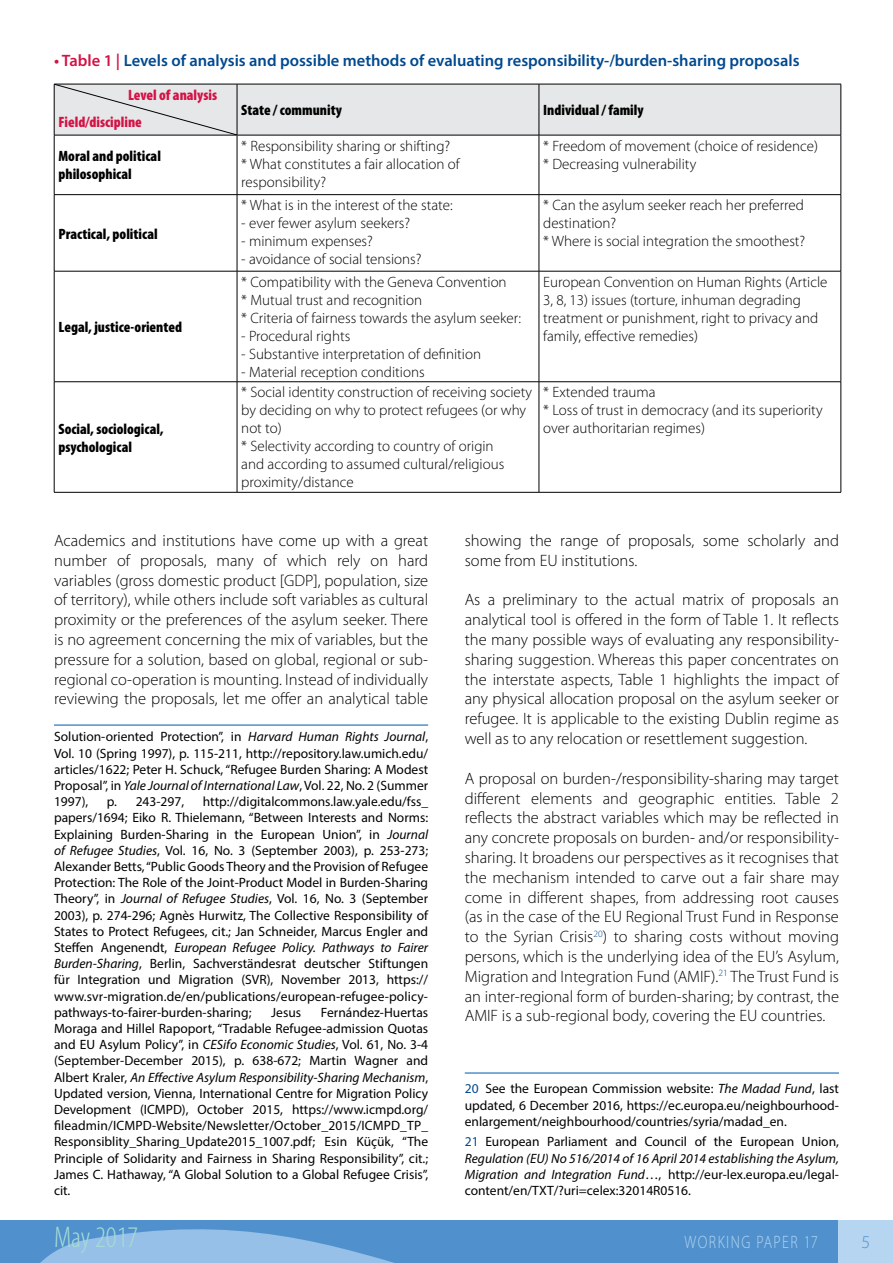
<style>
.page{position:relative;width:893px;height:1263px;background:#fff}
.page>*{position:absolute;margin:0;border:0;box-sizing:border-box;transform-origin:0 0}
.t1{font:300 condensed 30px "Myriad Pro";color:#a6dbd4}
.t2{font:300 18px "Myriad Pro";letter-spacing:.1em;color:#b5d5f0;scale:.8 1}
.t3{font:300 18px "Myriad Pro";color:#5091cd}
.t4{font:300 16.5px/19.8px "Myriad Pro";color:#000;text-align:justify}
.t5{font:600 16.5px "Myriad Pro";color:#004990}
.t6{font:300 15px/18px "Myriad Pro";color:#000}
.t7{font:900 condensed 15px/18px "Myriad Pro";color:#000}
.t8{font:900 condensed 15px/27px "Myriad Pro";color:#d31245}
.t9{font:13.5px/16.2px "Myriad Pro";color:#000;text-align:justify}
.s1{color:#d31245}
.s2{font-style:italic}
.s3{color:#004990}
</style>
<div class="page">
<hr style="left:54px;top:724px;width:374px;height:2px;background:#5091cd">
<hr style="left:465px;top:1072px;width:374px;height:2px;background:#5091cd">
<svg style="left:55px;top:136px;width:786px;height:356px"></svg>
<hr style="left:237px;top:135px;width:302px;height:1px;background:#000">
<hr style="left:237px;top:194px;width:302px;height:1px;background:#000">
<hr style="left:237px;top:271px;width:302px;height:1px;background:#000">
<hr style="left:237px;top:381px;width:302px;height:1px;background:#000">
<hr style="left:237px;top:492px;width:302px;height:1px;background:#000">
<hr style="left:841px;top:84px;width:1px;height:51px;background:#000">
<hr style="left:539px;top:135px;width:302px;height:1px;background:#000">
<hr style="left:539px;top:135px;width:1px;height:59px;background:#000">
<hr style="left:841px;top:135px;width:1px;height:59px;background:#000">
<hr style="left:539px;top:194px;width:302px;height:1px;background:#000">
<hr style="left:539px;top:195px;width:1px;height:76px;background:#000">
<hr style="left:841px;top:195px;width:1px;height:76px;background:#000">
<hr style="left:539px;top:271px;width:302px;height:1px;background:#000">
<hr style="left:539px;top:271px;width:1px;height:111px;background:#000">
<hr style="left:841px;top:271px;width:1px;height:111px;background:#000">
<hr style="left:539px;top:381px;width:302px;height:1px;background:#000">
<hr style="left:539px;top:382px;width:1px;height:110px;background:#000">
<hr style="left:841px;top:382px;width:1px;height:110px;background:#000">
<hr style="left:539px;top:492px;width:302px;height:1px;background:#000">
<hr style="left:54px;top:135px;width:183px;height:1px;background:#000">
<hr style="left:54px;top:135px;width:1px;height:59px;background:#000">
<hr style="left:237px;top:135px;width:1px;height:59px;background:#000">
<hr style="left:54px;top:194px;width:183px;height:1px;background:#000">
<hr style="left:54px;top:195px;width:1px;height:76px;background:#000">
<hr style="left:237px;top:195px;width:1px;height:76px;background:#000">
<hr style="left:54px;top:271px;width:183px;height:1px;background:#000">
<hr style="left:54px;top:271px;width:1px;height:111px;background:#000">
<hr style="left:237px;top:271px;width:1px;height:111px;background:#000">
<hr style="left:54px;top:381px;width:183px;height:1px;background:#000">
<hr style="left:54px;top:382px;width:1px;height:110px;background:#000">
<hr style="left:237px;top:382px;width:1px;height:110px;background:#000">
<hr style="left:54px;top:492px;width:183px;height:1px;background:#000">
<div style="left:54px;top:84px;width:787px;height:51px;background:#e6e7e8"></div>
<svg style="left:0;top:1220px;width:839px;height:43px;background:#609bd3"></svg>
<div style="left:839px;top:1220px;width:54px;height:43px;background:#b5d5f0"></div>
<p class="t5" style="left:54px;top:50px;width:747px"><span class="s1">• Table 1 |</span> Levels of analysis and possible methods of evaluating responsibility-/burden-sharing proposals</p>
<p class="t8" style="left:58px;top:81px;width:160px;text-indent:70px">Level of analysis<br>Field/discipline</p>
<p class="t7" style="left:241px;top:101px;width:102px">State / community</p>
<p class="t7" style="left:543px;top:101px;width:102px">Individual / family</p>
<p class="t7" style="left:58px;top:147px;width:104px">Moral and political philosophical</p>
<p class="t6" style="left:241px;top:136px;width:220px">* Responsibility sharing or shifting? * What constitutes a fair allocation of responsibility?</p>
<p class="t6" style="left:543px;top:136px;width:276px">* Freedom of movement (choice of residence) * Decreasing vulnerability</p>
<p class="t7" style="left:58px;top:224px;width:101px">Practical, political</p>
<p class="t6" style="left:241px;top:196px;width:213px">* What is in the interest of the state:</p>
<p class="t6" style="left:241px;top:214px;width:170px">- ever fewer asylum seekers?</p>
<p class="t6" style="left:241px;top:232px;width:133px">- minimum expenses?</p>
<p class="t6" style="left:241px;top:250px;width:182px">- avoidance of social tensions?</p>
<p class="t6" style="left:543px;top:196px;width:264px">* Can the asylum seeker reach her preferred destination?<br>* Where is social integration the smoothest?</p>
<p class="t7" style="left:58px;top:318px;width:125px">Legal, justice-oriented</p>
<p class="t7" style="left:58px;top:419px;width:107px">Social, sociological, psychological</p>
<p class="t6" style="left:241px;top:272px;width:281px">* Compatibility with the Geneva Convention<br>* Mutual trust and recognition<br>* Criteria of fairness towards the asylum seeker:</p>
<p class="t6" style="left:241px;top:326px;width:111px">- Procedural rights</p>
<p class="t6" style="left:241px;top:344px;width:241px">- Substantive interpretation of definition</p>
<p class="t6" style="left:241px;top:362px;width:185px">- Material reception conditions</p>
<p class="t6" style="left:543px;top:272px;width:286px">European Convention on Human Rights (Article 3, 8, 13) issues (torture, inhuman degrading treatment or punishment, right to privacy and family, effective remedies)</p>
<p class="t6" style="left:241px;top:383px;width:292px">* Social identity construction of receiving society by deciding on why to protect refugees (or why not to)<br>* Selectivity according to country of origin<br>and according to assumed cultural/religious proximity/distance</p>
<p class="t6" style="left:543px;top:383px;width:281px">* Extended trauma<br>* Loss of trust in democracy (and its superiority over authoritarian regimes)</p>
<p class="t4" style="left:54px;top:530px;width:376px">Academics and institutions have come up with a great number of proposals, many of which rely on hard variables (gross domestic product [GDP], population, size of territory), while others include soft variables as cultural proximity or the preferences of the asylum seeker. There is no agreement concerning the mix of variables, but the pressure for a solution, based on global, regional or sub&shy;regional co-operation is mounting. Instead of individually reviewing the proposals, let me offer an analytical table</p>
<p class="t9" style="left:54px;top:728px;width:376px">Solution-oriented Protection”, in <span class="s2">Harvard Human Rights Journal</span>, Vol. 10 (Spring 1997), p. 115-211, http://repository.law.umich.edu/ articles/1622; Peter H. Schuck, “Refugee Burden Sharing: A Modest Proposal”, in <span class="s2">Yale Journal of International Law</span>, Vol. 22, No. 2 (Summer 1997),</p>
<p class="t9" style="left:54px;top:793px;width:376px;text-indent:149px">http://digitalcommons.law.yale.edu/fss_ papers/1694; Eiko R. Thielemann, “Between Interests and Norms:<br>Explaining Burden-Sharing in the European Union”, in <span class="s2">Journal of Refugee Studies</span>, Vol. 16, No. 3 (September 2003), p. 253-273; Alexander Betts, “Public Goods Theory and the Provision of Refugee Protection: The Role of the Joint‐Product Model in Burden‐Sharing Theory”, in <span class="s2">Journal of Refugee Studies</span>, Vol. 16, No. 3 (September 2003), p. 274-296; Agnès Hurwitz, The Collective Responsibility of States to Protect Refugees, cit.; Jan Schneider, Marcus Engler and Steffen Angenendt, <span class="s2">European Refugee Policy. Pathways to Fairer Burden-Sharing</span>, Berlin, Sachverständesrat deutscher Stiftungen für Integration und Migration (SVR), November 2013, https:// www.svr-migration.de/en/publications/european-refugee-policy&shy;pathways-to-fairer-burden-sharing;</p>
<p class="t9" style="left:107px;top:793px;width:79px">p. 243-297,</p>
<p class="t9" style="left:54px;top:1004px;width:376px;text-indent:267px">Fernández-Huertas Moraga and Hillel Rapoport, “Tradable Refugee-admission Quotas and EU Asylum Policy”, in <span class="s2">CESifo Economic Studies</span>, Vol. 61, No. 3-4 (September-December 2015), p. 638-672; Martin Wagner and Albert Kraler, <span class="s2">An Effective Asylum Responsibility-Sharing Mechanism</span>, Updated version, Vienna, International Centre for Migration Policy Development (ICMPD), October 2015, https://www.icmpd.org/ fileadmin/ICMPD-Website/Newsletter/October_2015/ICMPD_TP_ Responsiblity_Sharing_Update2015_1007.pdf; Esin Küçük, “The Principle of Solidarity and Fairness in Sharing Responsibility”, cit.; James C. Hathaway, “A Global Solution to a Global Refugee Crisis”, cit.</p>
<p class="t9" style="left:271px;top:1004px;width:31px">Jesus</p>
<p class="t4" style="left:465px;top:530px;width:376px">showing the range of proposals, some scholarly and some from EU institutions.</p>
<p class="t4" style="left:465px;top:590px;width:376px">As a preliminary to the actual matrix of proposals an analytical tool is offered in the form of Table 1. It reflects the many possible ways of evaluating any responsibility&shy;sharing suggestion. Whereas this paper concentrates on the interstate aspects, Table 1 highlights the impact of any physical allocation proposal on the asylum seeker or refugee. It is applicable to the existing Dublin regime as well as to any relocation or resettlement suggestion.</p>
<p class="t4" style="left:465px;top:768px;width:376px">A proposal on burden-/responsibility-sharing may target different elements and geographic entities. Table 2 reflects the abstract variables which may be reflected in any concrete proposals on burden- and/or responsibility&shy;sharing. It broadens our perspectives as it recognises that the mechanism intended to carve out a fair share may come in different shapes, from addressing root causes (as in the case of the EU Regional Trust Fund in Response to the Syrian Crisis<sup>20</sup>) to sharing costs without moving persons, which is the underlying idea of the EU’s Asylum, Migration and Integration Fund (AMIF).<sup>21</sup> The Trust Fund is an inter-regional form of burden-sharing; by contrast, the AMIF is a sub-regional body, covering the EU countries.</p>
<p class="t9" style="left:465px;top:1081px;width:376px"><span class="s3">20</span> See the European Commission website: <span class="s2">The Madad Fund</span>, last updated, 6 December 2016, https://ec.europa.eu/neighbourhood&shy;enlargement/neighbourhood/countries/syria/madad_en.</p>
<p class="t9" style="left:465px;top:1133px;width:376px"><span class="s3">21</span> European Parliament and Council of the European Union, <span class="s2">Regulation (EU) No 516/2014 of 16 April 2014 establishing the Asylum, Migration and Integration Fund</span>…, http://eur-lex.europa.eu/legal&shy;content/en/TXT/?uri=celex:32014R0516.</p>
<h1 class="t1" style="left:54px;top:1219px;width:86px">May 2017</h1>
<h2 class="t2" style="left:684px;top:1231px;width:168px">WORKING PAPER 17</h2>
<h2 class="t3" style="left:862px;top:1231px;width:10px">5</h2>
</div>
